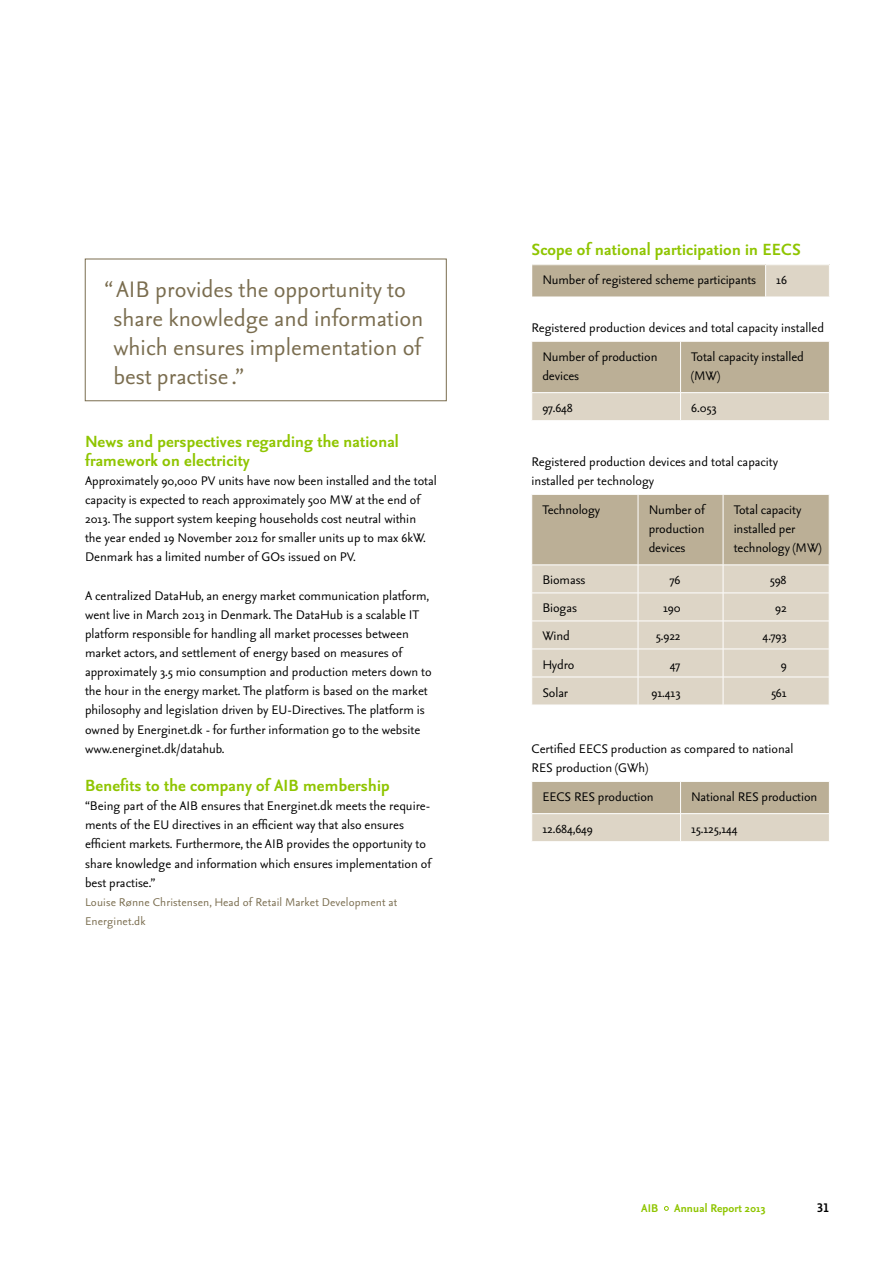
<style>
.page{position:relative;width:893px;height:1263px;background:#fff}
.page>*{position:absolute;margin:0;border:0;box-sizing:border-box;transform-origin:0 0}
.t1{font:27px/28.7px "Seria Sans";color:#7a6d4f}
.t2{font:700 19.5px/19.2px "Seria Sans";letter-spacing:.01em;color:#8fc500}
.t3{font:15px/19.2px "Seria Sans";color:#000}
.t4{font:700 15px "Seria Sans Lf";color:#000}
.t5{font:13.5px/19.2px "Seria Sans";letter-spacing:.01em;color:#7a6d4f}
.t6{font:700 13.5px "Seria Sans";letter-spacing:.01em;color:#8fc500}
</style>
<div class="page">
<svg style="left:664px;top:1206px;width:5px;height:5px"></svg>
<div style="left:85px;top:259px;width:361px;height:142px;border:1px solid #7a6d4f"></div>
<div style="left:532px;top:265px;width:234px;height:32px;background:#bbaf96"></div>
<div style="left:766px;top:265px;width:63px;height:32px;background:#ddd5c6"></div>
<hr style="left:765px;top:265px;width:1px;height:32px;background:#fff">
<svg style="left:532px;top:341px;width:297px;height:79px;background:#c8bea9"></svg>
<svg style="left:532px;top:494px;width:297px;height:211px;background:#d3cab8"></svg>
<svg style="left:532px;top:781px;width:297px;height:60px;background:#ccc2af"></svg>
<h1 class="t1" style="left:113px;top:276px;width:311px;text-indent:-9px">“AIB provides the opportunity to share knowledge and information which ensures implementation of best practise.”</h1>
<h2 class="t2" style="left:85px;top:432px;width:315px">News and perspectives regarding the national framework on electricity</h2>
<p class="t3" style="left:85px;top:471px;width:353px">Approximately 90,000 PV units have now been installed and the total capacity is expected to reach approximately 500 MW at the end of 2013. The support system keeping households cost neutral within<br>the year ended 19 November 2012 for smaller units up to max 6kW.<br>Denmark has a limited number of GOs issued on PV.</p>
<p class="t3" style="left:85px;top:586px;width:348px">A centralized DataHub, an energy market communication platform, went live in March 2013 in Denmark. The DataHub is a scalable IT platform responsible for handling all market processes between market actors, and settlement of energy based on measures of approximately 3.5 mio consumption and production meters down to the hour in the energy market. The platform is based on the market philosophy and legislation driven by EU-Directives. The platform is owned by Energinet.dk - for further information go to the website www.energinet.dk/datahub.</p>
<h2 class="t2" style="left:85px;top:776px;width:306px">Benefits to the company of AIB membership</h2>
<p class="t3" style="left:85px;top:797px;width:348px">“Being part of the AIB ensures that Energinet.dk meets the require&shy;ments of the EU directives in an efficient way that also ensures efficient markets. Furthermore, the AIB provides the opportunity to share knowledge and information which ensures implementation of best practise.”</p>
<p class="t5" style="left:85px;top:893px;width:314px">Louise Rønne Christensen, Head of Retail Market Development at<br>Energinet.dk</p>
<h2 class="t2" style="left:531px;top:241px;width:271px">Scope of national participation in EECS</h2>
<p class="t3" style="left:542px;top:271px;width:215px">Number of registered scheme participants</p>
<p class="t3" style="left:776px;top:271px;width:12px">16</p>
<p class="t3" style="left:542px;top:313px;width:283px;line-height:29.1px;text-indent:-11px">Registered production devices and total capacity installed<br>Number of production</p>
<p class="t3" style="left:542px;top:366px;width:38px">devices</p>
<p class="t3" style="left:691px;top:347px;width:114px">Total capacity installed (MW)</p>
<p class="t3" style="left:542px;top:399px;width:32px">97.648</p>
<p class="t3" style="left:691px;top:399px;width:27px">6.053</p>
<p class="t3" style="left:531px;top:452px;width:248px">Registered production devices and total capacity installed per technology</p>
<p class="t3" style="left:542px;top:500px;width:59px">Technology</p>
<p class="t3" style="left:649px;top:500px;width:58px;text-align:justify">Number of production devices</p>
<p class="t3" style="left:734px;top:500px;width:89px">Total capacity installed per technology (MW)</p>
<p class="t3" style="left:542px;top:571px;width:45px">Biomass</p>
<p class="t3" style="left:670px;top:571px;width:12px">76</p>
<p class="t3" style="left:770px;top:571px;width:18px">598</p>
<p class="t3" style="left:542px;top:599px;width:36px">Biogas</p>
<p class="t3" style="left:663px;top:599px;width:19px">190</p>
<p class="t3" style="left:775px;top:599px;width:13px">92</p>
<p class="t3" style="left:542px;top:627px;width:29px">Wind</p>
<p class="t3" style="left:656px;top:627px;width:26px">5.922</p>
<p class="t3" style="left:763px;top:627px;width:26px">4.793</p>
<p class="t3" style="left:542px;top:655px;width:34px">Hydro</p>
<p class="t3" style="left:670px;top:655px;width:12px">47</p>
<p class="t3" style="left:781px;top:655px;width:7px">9</p>
<p class="t3" style="left:542px;top:683px;width:27px">Solar</p>
<p class="t3" style="left:651px;top:683px;width:31px">91.413</p>
<p class="t3" style="left:771px;top:683px;width:17px">561</p>
<p class="t3" style="left:531px;top:739px;width:263px">Certified EECS production as compared to national<br>RES production (GWh)</p>
<p class="t3" style="left:542px;top:787px;width:113px">EECS RES production</p>
<p class="t3" style="left:691px;top:787px;width:128px">National RES production</p>
<p class="t3" style="left:542px;top:820px;width:52px">12.684,649</p>
<p class="t3" style="left:691px;top:820px;width:48px">15.125,144</p>
<p class="t6" style="left:641px;top:1201px;width:126px">AIB Annual Report 2013</p>
<p class="t4" style="left:817px;top:1200px;width:14px">31</p>
</div>
